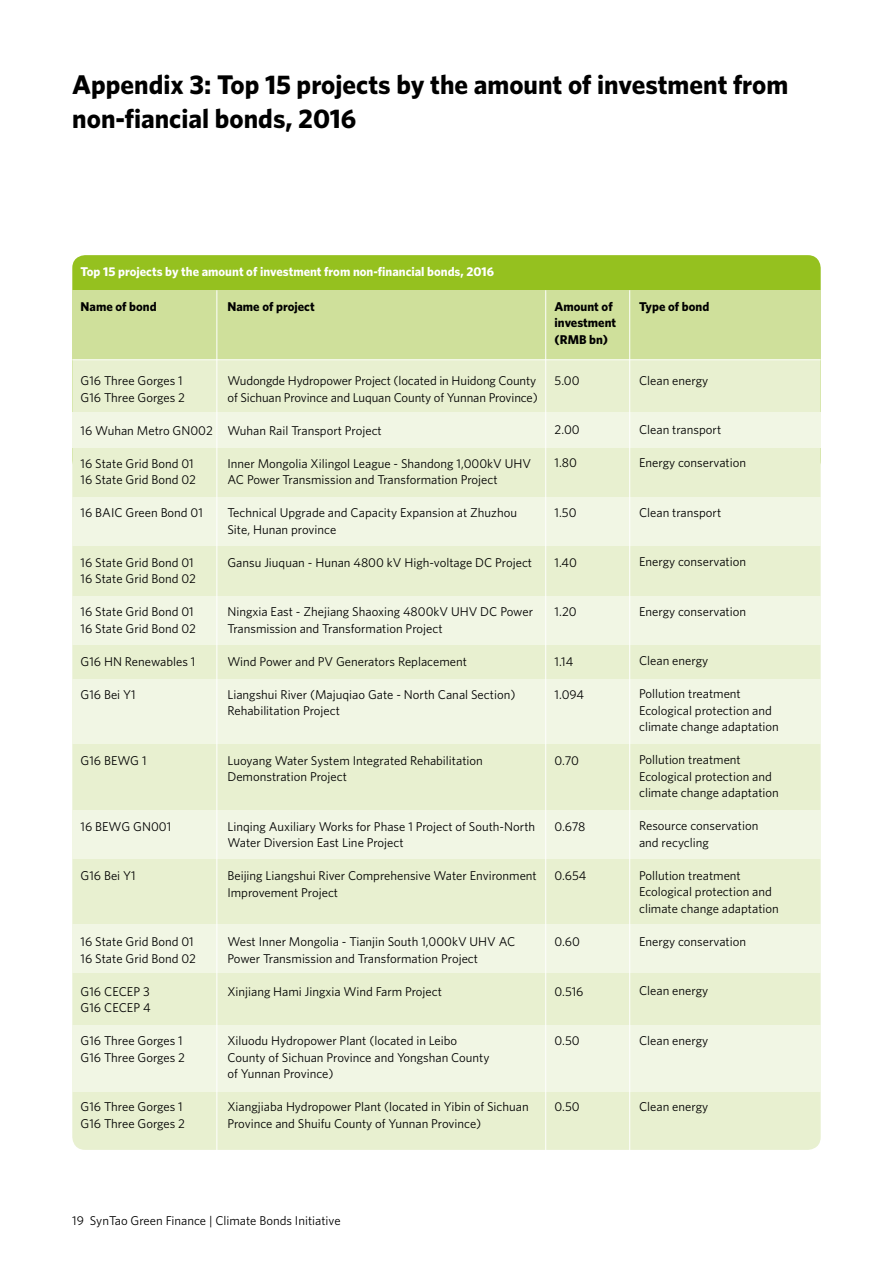
<style>
.page{position:relative;width:893px;height:1263px;background:#fff}
.page>*{position:absolute;margin:0;border:0;box-sizing:border-box;transform-origin:0 0}
.t1{font:700 27px/34.5px "Whitney";color:#000}
.t2{font:12.75px/16.5px "Whitney";color:#000}
.t3{font:700 12.75px "Whitney";color:#fff}
.t4{font:700 12.75px/16.5px "Whitney";color:#000}
</style>
<div class="page">
<div style="left:72px;top:255px;width:749px;height:218px;background:#95c11f;border-radius:13px"></div>
<div style="left:72px;top:291px;width:749px;height:859px;background:#e8f0d0;border-radius:13px"></div>
<div style="left:72px;top:290px;width:749px;height:69px;background:#cfe09b"></div>
<div style="left:72px;top:412px;width:749px;height:36px;background:#f1f6e4"></div>
<div style="left:72px;top:497px;width:749px;height:49px;background:#f1f6e4"></div>
<div style="left:72px;top:596px;width:749px;height:49px;background:#f1f6e4"></div>
<div style="left:72px;top:810px;width:749px;height:49px;background:#f1f6e4"></div>
<div style="left:72px;top:924px;width:749px;height:49px;background:#f1f6e4"></div>
<div style="left:72px;top:1025px;width:749px;height:66px;background:#f1f6e4"></div>
<div style="left:72px;top:679px;width:749px;height:65px;background:#f1f6e4"></div>
<hr style="left:72px;top:359px;width:749px;height:1px;background:#fff">
<hr style="left:216px;top:290px;width:1px;height:861px;background:#fff">
<hr style="left:629px;top:290px;width:1px;height:861px;background:#fff">
<hr style="left:545px;top:290px;width:1px;height:861px;background:#fff">
<h1 class="t1" style="left:72px;top:66px;width:718px">Appendix 3: Top 15 projects by the amount of investment from non-fiancial bonds, 2016</h1>
<p class="t3" style="left:81px;top:263px;width:415px">Top 15 projects by the amount of investment from non-financial bonds, 2016</p>
<p class="t4" style="left:81px;top:298px;width:78px">Name of bond</p>
<p class="t4" style="left:227px;top:298px;width:89px">Name of project</p>
<p class="t2" style="left:81px;top:372px;width:106px">G16 Three Gorges 1<br>G16 Three Gorges 2</p>
<p class="t2" style="left:81px;top:422px;width:134px">16 Wuhan Metro GN002</p>
<p class="t2" style="left:81px;top:455px;width:117px">16 State Grid Bond 01<br>16 State Grid Bond 02</p>
<p class="t2" style="left:81px;top:504px;width:124px">16 BAIC Green Bond 01</p>
<p class="t2" style="left:81px;top:554px;width:117px">16 State Grid Bond 01<br>16 State Grid Bond 02</p>
<p class="t2" style="left:81px;top:603px;width:117px">16 State Grid Bond 01<br>16 State Grid Bond 02</p>
<p class="t2" style="left:81px;top:653px;width:116px">G16 HN Renewables 1</p>
<p class="t2" style="left:81px;top:686px;width:57px">G16 Bei Y1</p>
<p class="t2" style="left:81px;top:752px;width:67px">G16 BEWG 1</p>
<p class="t2" style="left:81px;top:818px;width:92px">16 BEWG GN001</p>
<p class="t2" style="left:81px;top:867px;width:57px">G16 Bei Y1</p>
<p class="t2" style="left:81px;top:933px;width:117px">16 State Grid Bond 01<br>16 State Grid Bond 02</p>
<p class="t2" style="left:81px;top:983px;width:71px">G16 CECEP 3<br>G16 CECEP 4</p>
<p class="t2" style="left:81px;top:1032px;width:106px">G16 Three Gorges 1<br>G16 Three Gorges 2</p>
<p class="t2" style="left:81px;top:1098px;width:106px">G16 Three Gorges 1<br>G16 Three Gorges 2</p>
<p class="t2" style="left:227px;top:372px;width:312px">Wudongde Hydropower Project (located in Huidong County of Sichuan Province and Luquan County of Yunnan Province)</p>
<p class="t2" style="left:227px;top:422px;width:156px">Wuhan Rail Transport Project</p>
<p class="t2" style="left:227px;top:455px;width:305px">Inner Mongolia Xilingol League - Shandong 1,000kV UHV<br>AC Power Transmission and Transformation Project</p>
<p class="t2" style="left:227px;top:504px;width:291px">Technical Upgrade and Capacity Expansion at Zhuzhou<br>Site, Hunan province</p>
<p class="t2" style="left:227px;top:554px;width:306px">Gansu Jiuquan - Hunan ±800 kV High-voltage DC Project</p>
<p class="t2" style="left:227px;top:603px;width:307px">Ningxia East - Zhejiang Shaoxing ±800kV UHV DC Power<br>Transmission and Transformation Project</p>
<p class="t2" style="left:227px;top:653px;width:241px">Wind Power and PV Generators Replacement</p>
<p class="t2" style="left:227px;top:686px;width:289px">Liangshui River (Majuqiao Gate - North Canal Section)<br>Rehabilitation Project</p>
<p class="t2" style="left:227px;top:752px;width:257px">Luoyang Water System Integrated Rehabilitation<br>Demonstration Project</p>
<p class="t2" style="left:227px;top:818px;width:309px">Linqing Auxiliary Works for Phase 1 Project of South-North<br>Water Diversion East Line Project</p>
<p class="t2" style="left:227px;top:867px;width:311px">Beijing Liangshui River Comprehensive Water Environment<br>Improvement Project</p>
<p class="t2" style="left:227px;top:933px;width:290px">West Inner Mongolia - Tianjin South 1,000kV UHV AC<br>Power Transmission and Transformation Project</p>
<p class="t2" style="left:227px;top:983px;width:216px">Xinjiang Hami Jingxia Wind Farm Project</p>
<p class="t2" style="left:227px;top:1032px;width:264px">Xiluodu Hydropower Plant (located in Leibo<br>County of Sichuan Province and Yongshan County of Yunnan Province)</p>
<p class="t2" style="left:227px;top:1098px;width:303px">Xiangjiaba Hydropower Plant (located in Yibin of Sichuan<br>Province and Shuifu County of Yunnan Province)</p>
<p class="t4" style="left:555px;top:298px;width:63px">Amount of investment (RMB bn)</p>
<p class="t2" style="left:555px;top:372px;width:27px">5.00</p>
<p class="t2" style="left:555px;top:421px;width:27px">2.00</p>
<p class="t2" style="left:555px;top:454px;width:24px">1.80</p>
<p class="t2" style="left:555px;top:504px;width:23px">1.50</p>
<p class="t2" style="left:555px;top:553px;width:24px">1.40</p>
<p class="t2" style="left:555px;top:603px;width:24px">1.20</p>
<p class="t2" style="left:555px;top:652px;width:20px">1.14</p>
<p class="t2" style="left:555px;top:685px;width:31px">1.094</p>
<p class="t2" style="left:555px;top:751px;width:26px">0.70</p>
<p class="t2" style="left:555px;top:817px;width:32px">0.678</p>
<p class="t2" style="left:555px;top:867px;width:33px">0.654</p>
<p class="t2" style="left:555px;top:933px;width:27px">0.60</p>
<p class="t2" style="left:555px;top:982px;width:30px">0.516</p>
<p class="t2" style="left:555px;top:1032px;width:27px">0.50</p>
<p class="t2" style="left:555px;top:1098px;width:27px">0.50</p>
<p class="t4" style="left:639px;top:298px;width:72px">Type of bond</p>
<p class="t2" style="left:639px;top:372px;width:71px">Clean energy</p>
<p class="t2" style="left:639px;top:421px;width:84px">Clean transport</p>
<p class="t2" style="left:639px;top:454px;width:109px">Energy conservation</p>
<p class="t2" style="left:639px;top:504px;width:84px">Clean transport</p>
<p class="t2" style="left:639px;top:553px;width:109px">Energy conservation</p>
<p class="t2" style="left:639px;top:603px;width:109px">Energy conservation</p>
<p class="t2" style="left:639px;top:652px;width:71px">Clean energy</p>
<p class="t2" style="left:639px;top:685px;width:141px">Pollution treatment<br>Ecological protection and climate change adaptation</p>
<p class="t2" style="left:639px;top:751px;width:141px">Pollution treatment<br>Ecological protection and climate change adaptation</p>
<p class="t2" style="left:639px;top:817px;width:121px">Resource conservation and recycling</p>
<p class="t2" style="left:639px;top:867px;width:141px">Pollution treatment<br>Ecological protection and climate change adaptation</p>
<p class="t2" style="left:639px;top:933px;width:109px">Energy conservation</p>
<p class="t2" style="left:639px;top:982px;width:71px">Clean energy</p>
<p class="t2" style="left:639px;top:1032px;width:71px">Clean energy</p>
<p class="t2" style="left:639px;top:1098px;width:71px">Clean energy</p>
<p class="t2" style="left:72px;top:1212px;width:270px">19 SynTao Green Finance | Climate Bonds Initiative</p>
</div>
